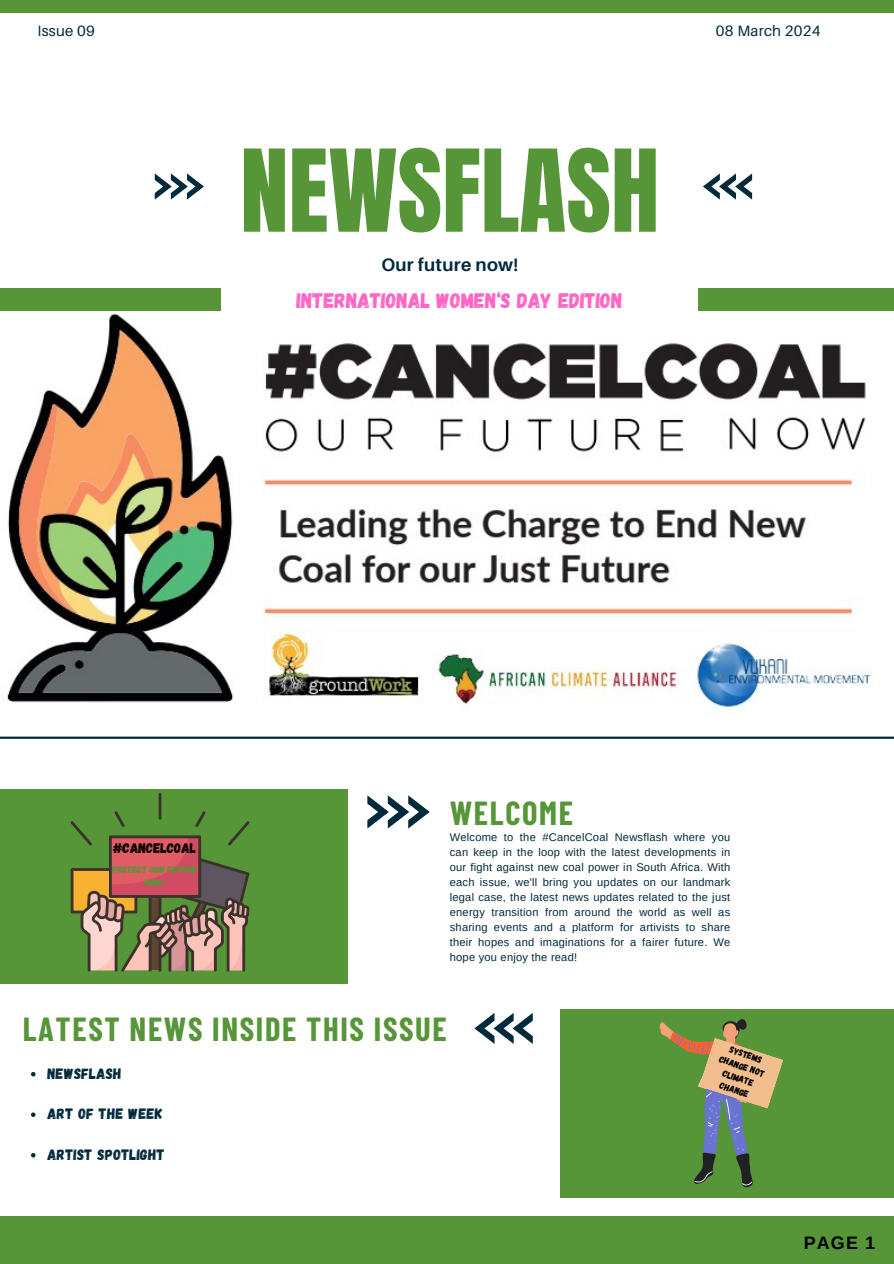
<style>
.page{position:relative;width:894px;height:1264px;background:#fff}
.page>*{position:absolute;margin:0;border:0;box-sizing:border-box;transform-origin:0 0}
.t1{font:96.9px "Anton";color:#569639}
.t2{font:700 32.55px "Barlow Condensed";letter-spacing:.05em;color:#569639}
.t3{font:21px "Gagalin";color:#ff66c4}
.t4{font:700 18px "Aileron";letter-spacing:.015em;color:#022a3d}
.t5{font:700 18px "Arimo";color:#000}
.t6{font:15px "Gagalin";letter-spacing:.02em;color:#022a3d}
.t7{font:15px "Aileron";letter-spacing:.015em;color:#022a3d}
.t8{font:13.8px "Gagalin";color:#000}
.t9{font:11.1px/15px "Arimo";letter-spacing:.02em;color:#022a3d;text-align:justify}
.t10{font:9.45px/12.6px "Gagalin";color:#569639;text-align:center}
.t11{font:9.15px/12.3px "Gagalin";color:#000}
</style>
<div class="page">
<div style="left:0;top:789px;width:347px;height:194px;background:#569639"></div>
<div style="left:0;top:288px;width:220px;height:23px;background:#569639"></div>
<div style="left:698px;top:288px;width:195px;height:23px;background:#569639"></div>
<div style="left:560px;top:1009px;width:333px;height:188px;background:#569639"></div>
<svg style="left:367px;top:795px;width:62px;height:33px"></svg>
<svg style="left:474px;top:1013px;width:58px;height:30px"></svg>
<svg style="left:155px;top:173px;width:49px;height:26px"></svg>
<svg style="left:703px;top:173px;width:48px;height:26px"></svg>
<div style="left:0;top:0;width:893px;height:12px;background:#569639"></div>
<div style="left:0;top:1216px;width:893px;height:47px;background:#569639"></div>
<hr style="left:0;top:736px;width:893px;height:2px;background:#022a3d">
<img style="left:7px;top:313px;width:863px;height:396px">
<hr style="left:158px;top:793px;width:3px;height:26px;background:#3a322b">
<svg style="left:70px;top:811px;width:179px;height:160px"></svg>
<svg style="left:659px;top:1019px;width:124px;height:168px"></svg>
<svg style="left:31px;top:1072px;width:4px;height:4px"></svg>
<svg style="left:31px;top:1112px;width:4px;height:4px"></svg>
<svg style="left:31px;top:1153px;width:4px;height:4px"></svg>
<h6 class="t7" style="left:37px;top:21px;width:59px">Issue 09</h6>
<p class="t7" style="left:715px;top:21px;width:106px">08 March 2024</p>
<p class="t1" style="left:240px;top:121px;width:420px">NEWSFLASH</p>
<h5 class="t4" style="left:381px;top:253px;width:138px">Our future now!</h5>
<p class="t3" style="left:296px;top:287px;width:327px">INTERNATIONAL WOMEN‘S DAY EDITION</p>
<p class="t8" style="left:113px;top:838px;width:84px">#CANCELCOAL</p>
<h2 class="t10" style="left:112px;top:863px;width:87px">PROTECT OUR FUTURE<br>NOW!</h2>
<p class="t2" style="left:449px;top:792px;width:125px">WELCOME</p>
<h1 class="t9" style="left:449px;top:829px;width:282px">Welcome to the #CancelCoal Newsflash where you can keep in the loop with the latest developments in our fight against new coal power in South Africa. With each issue, we'll bring you updates on our landmark legal case, the latest news updates related to the just energy transition from around the world as well as sharing events and a platform for artivists to share their hopes and imaginations for a fairer future. We hope you enjoy the read!</h1>
<p class="t2" style="left:23px;top:1008px;width:425px">LATEST NEWS INSIDE THIS ISSUE</p>
<h3 class="t6" style="left:47px;top:1063px;width:76px">NEWSFLASH</h3>
<p class="t6" style="left:47px;top:1104px;width:116px">ART OF THE WEEK</p>
<p class="t6" style="left:47px;top:1144px;width:119px">ARTIST SPOTLIGHT</p>
<h2 class="t11" style="left:732px;top:1043px;width:35px;rotate:19deg">SYSTEMS</h2>
<h2 class="t11" style="left:724px;top:1066px;width:34px;rotate:19deg">CLIMATE<br>CHANGE</h2>
<h2 class="t11" style="left:721px;top:1052px;width:49px;rotate:19deg">CHANGE NOT</h2>
<p class="t5" style="left:803px;top:1232px;width:73px">PAGE 1</p>
</div>
